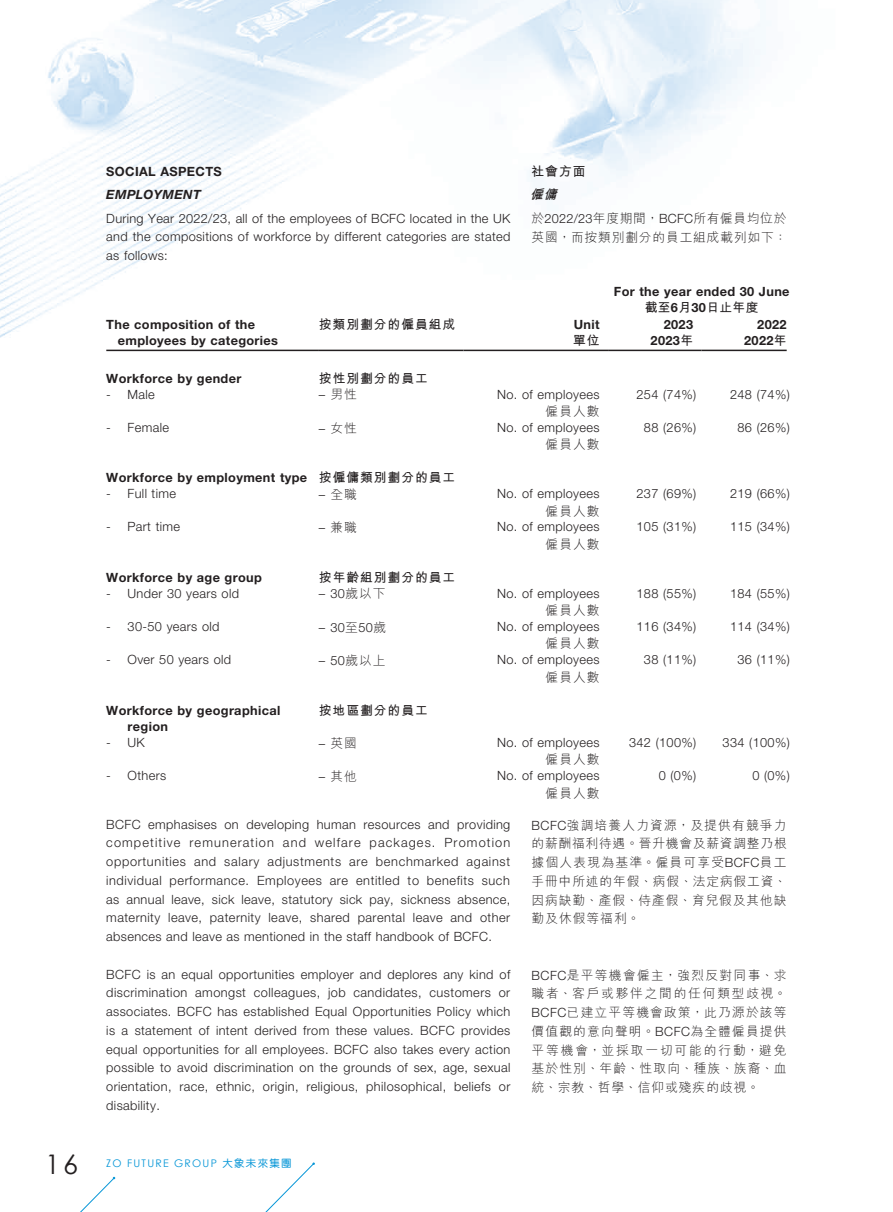
<style>
.page{position:relative;width:893px;height:1212px;background:#fff}
.page>*{position:absolute;margin:0;border:0;box-sizing:border-box;transform-origin:0 0}
.t1{font:27px "Century Gothic";color:#231f20}
.t2{font:300 12.75px/18.8px "Helvetica Neue LT Std";letter-spacing:.03em;color:#231f20;text-align:justify}
.t3{font:300 12.75px/18.8px "M Hei HK";letter-spacing:.08em;color:#231f20;text-align:justify}
.t4{font:700 12.75px/16.5px "Helvetica Neue LT Std";letter-spacing:.03em;color:#231f20}
.t5{font:700 12.75px "M Hei HK";letter-spacing:.08em;color:#231f20}
.t6{font:300 12.75px/23px "M Hei HK";letter-spacing:.055em;color:#231f20}
.t7{font:italic 700 12.75px "Helvetica Neue LT Std";letter-spacing:.03em;color:#231f20}
.t8{font:10.5px "Century Gothic";letter-spacing:.12em;color:#0696d7}
.s1{font-weight:700;font-style:italic}
.s2{font-family:"Helvetica Neue LT Std"}
.s3{font-family:"M Hei HK"}
.s4{font-family:"DF Yuan Std W5"}
</style>
<div class="page">
<img style="left:0;top:0;width:787px;height:1179px">
<svg style="left:250px;top:1162px;width:65px;height:50px"></svg>
<svg style="left:50px;top:1176px;width:65px;height:36px"></svg>
<hr style="left:106px;top:350px;width:213px;height:1px;background:#231f20">
<hr style="left:319px;top:350px;width:144px;height:1px;background:#231f20">
<hr style="left:463px;top:350px;width:145px;height:1px;background:#231f20">
<hr style="left:608px;top:350px;width:94px;height:1px;background:#231f20">
<hr style="left:702px;top:350px;width:85px;height:1px;background:#231f20">
<p class="t4" style="left:106px;top:163px;width:117px">SOCIAL ASPECTS</p>
<p class="t7" style="left:106px;top:187px;width:96px">EMPLOYMENT</p>
<p class="t2" style="left:106px;top:208px;width:406px">During Year 2022/23, all of the employees of BCFC located in the UK and the compositions of workforce by different categories are stated as follows:</p>
<p class="t5" style="left:531px;top:163px;width:55px">社會方面</p>
<p class="t6" style="left:530px;top:183px;width:258px"><span class="s1">僱傭<br></span>於<span class="s2">2022/23</span>年度期間，<span class="s2">BCFC</span>所有僱員均位於</p>
<p class="t3" style="left:531px;top:227px;width:257px">英國，而按類別劃分的員工組成載列如下：</p>
<p class="t4" style="left:614px;top:283px;width:177px">For the year ended 30 June</p>
<p class="t5" style="left:645px;top:298px;width:115px">截至<span class="s2">6</span>月<span class="s2">30</span>日止年度</p>
<p class="t4" style="left:118px;top:316px;width:162px;text-indent:-11px">The composition of the employees by categories</p>
<p class="t5" style="left:319px;top:315px;width:138px">按類別劃分的僱員組成</p>
<p class="t4" style="left:574px;top:316px;width:27px">Unit</p>
<p class="t4" style="left:664px;top:316px;width:31px">2023</p>
<p class="t4" style="left:757px;top:316px;width:31px">2022</p>
<p class="t5" style="left:573px;top:331px;width:28px">單位</p>
<p class="t4" style="left:651px;top:332px;width:44px">2023<span class="s3">年</span></p>
<p class="t4" style="left:744px;top:332px;width:44px">2022<span class="s3">年</span></p>
<p class="t4" style="left:106px;top:370px;width:137px">Workforce by gender</p>
<p class="t5" style="left:319px;top:369px;width:110px">按性別劃分的員工</p>
<p class="t2" style="left:106px;top:384px;width:50px">- Male</p>
<p class="t3" style="left:319px;top:385px;width:39px"><span class="s2">–</span> 男性</p>
<p class="t2" style="left:497px;top:384px;width:104px">No. of employees</p>
<p class="t3" style="left:546px;top:401px;width:55px">僱員人數</p>
<p class="t2" style="left:106px;top:418px;width:64px">- Female</p>
<p class="t3" style="left:319px;top:418px;width:39px"><span class="s2">–</span> 女性</p>
<p class="t2" style="left:497px;top:418px;width:104px">No. of employees</p>
<p class="t3" style="left:546px;top:435px;width:55px">僱員人數</p>
<p class="t4" style="left:106px;top:469px;width:351px">Workforce by employment type <span class="s3">按僱傭類別劃分的員工</span></p>
<p class="t2" style="left:106px;top:484px;width:71px">- Full time</p>
<p class="t3" style="left:319px;top:484px;width:39px"><span class="s2">–</span> 全職</p>
<p class="t2" style="left:497px;top:484px;width:104px">No. of employees</p>
<p class="t3" style="left:546px;top:501px;width:55px">僱員人數</p>
<p class="t2" style="left:106px;top:517px;width:75px">- Part time</p>
<p class="t3" style="left:319px;top:517px;width:39px"><span class="s2">–</span> 兼職</p>
<p class="t2" style="left:497px;top:517px;width:104px">No. of employees</p>
<p class="t3" style="left:546px;top:534px;width:55px">僱員人數</p>
<p class="t4" style="left:106px;top:569px;width:157px">Workforce by age group</p>
<p class="t5" style="left:319px;top:568px;width:138px">按年齡組別劃分的員工</p>
<p class="t2" style="left:106px;top:583px;width:134px">- Under 30 years old</p>
<p class="t2" style="left:319px;top:584px;width:68px">– 30<span class="s3">歲以下</span></p>
<p class="t2" style="left:497px;top:583px;width:104px">No. of employees</p>
<p class="t3" style="left:546px;top:600px;width:55px">僱員人數</p>
<p class="t2" style="left:106px;top:617px;width:115px">- 30-50 years old</p>
<p class="t2" style="left:319px;top:617px;width:69px">– 30<span class="s3">至</span>50<span class="s3">歲</span></p>
<p class="t2" style="left:497px;top:617px;width:104px">No. of employees</p>
<p class="t3" style="left:546px;top:634px;width:55px">僱員人數</p>
<p class="t2" style="left:106px;top:650px;width:126px">- Over 50 years old</p>
<p class="t2" style="left:319px;top:651px;width:68px">– 50<span class="s3">歲以上</span></p>
<p class="t2" style="left:497px;top:650px;width:104px">No. of employees</p>
<p class="t3" style="left:546px;top:667px;width:55px">僱員人數</p>
<p class="t4" style="left:128px;top:701px;width:154px;text-indent:-21px">Workforce by geographical region</p>
<p class="t5" style="left:319px;top:701px;width:110px">按地區劃分的員工</p>
<p class="t2" style="left:106px;top:733px;width:40px">- UK</p>
<p class="t3" style="left:319px;top:733px;width:39px"><span class="s2">–</span> 英國</p>
<p class="t2" style="left:497px;top:733px;width:104px">No. of employees</p>
<p class="t3" style="left:546px;top:750px;width:55px">僱員人數</p>
<p class="t2" style="left:106px;top:766px;width:61px">- Others</p>
<p class="t3" style="left:319px;top:766px;width:39px"><span class="s2">–</span> 其他</p>
<p class="t2" style="left:497px;top:766px;width:104px">No. of employees</p>
<p class="t3" style="left:546px;top:783px;width:55px">僱員人數</p>
<p class="t2" style="left:636px;top:384px;width:61px">254 (74%)</p>
<p class="t2" style="left:730px;top:384px;width:61px">248 (74%)</p>
<p class="t2" style="left:644px;top:418px;width:54px">88 (26%)</p>
<p class="t2" style="left:737px;top:418px;width:54px">86 (26%)</p>
<p class="t2" style="left:636px;top:484px;width:61px">237 (69%)</p>
<p class="t2" style="left:730px;top:484px;width:61px">219 (66%)</p>
<p class="t2" style="left:636px;top:517px;width:61px">105 (31%)</p>
<p class="t2" style="left:730px;top:517px;width:61px">115 (34%)</p>
<p class="t2" style="left:636px;top:583px;width:61px">188 (55%)</p>
<p class="t2" style="left:730px;top:583px;width:61px">184 (55%)</p>
<p class="t2" style="left:636px;top:617px;width:61px">116 (34%)</p>
<p class="t2" style="left:730px;top:617px;width:61px">114 (34%)</p>
<p class="t2" style="left:644px;top:650px;width:54px">38 (11%)</p>
<p class="t2" style="left:737px;top:650px;width:54px">36 (11%)</p>
<p class="t2" style="left:629px;top:733px;width:69px">342 (100%)</p>
<p class="t2" style="left:723px;top:733px;width:69px">334 (100%)</p>
<p class="t2" style="left:659px;top:766px;width:39px">0 (0%)</p>
<p class="t2" style="left:752px;top:766px;width:39px">0 (0%)</p>
<p class="t2" style="left:106px;top:814px;width:406px">BCFC emphasises on developing human resources and providing competitive remuneration and welfare packages. Promotion opportunities and salary adjustments are benchmarked against individual performance. Employees are entitled to benefits such as annual leave, sick leave, statutory sick pay, sickness absence, maternity leave, paternity leave, shared parental leave and other absences and leave as mentioned in the staff handbook of BCFC.</p>
<p class="t2" style="left:106px;top:964px;width:406px">BCFC is an equal opportunities employer and deplores any kind of discrimination amongst colleagues, job candidates, customers or associates. BCFC has established Equal Opportunities Policy which is a statement of intent derived from these values. BCFC provides equal opportunities for all employees. BCFC also takes every action possible to avoid discrimination on the grounds of sex, age, sexual orientation, race, ethnic, origin, religious, philosophical, beliefs or disability.</p>
<h1 class="t1" style="left:45px;top:1145px;width:35px">16</h1>
<p class="t8" style="left:106px;top:1156px;width:187px">ZO FUTURE GROUP <span class="s4">大象未來集團</span></p>
<p class="t3" style="left:531px;top:815px;width:257px"><span class="s2">BCFC</span>強調培養人力資源，及提供有競爭力的薪酬福利待遇。晉升機會及薪資調整乃根據個人表現為基準。僱員可享受<span class="s2">BCFC</span>員工手冊中所述的年假、病假、法定病假工資、因病缺勤、產假、侍產假、育兒假及其他缺勤及休假等福利。</p>
<p class="t3" style="left:531px;top:965px;width:257px"><span class="s2">BCFC</span>是平等機會僱主，強烈反對同事、求職者、客戶或夥伴之間的任何類型歧視。<span class="s2">BCFC</span>已建立平等機會政策，此乃源於該等價值觀的意向聲明。<span class="s2">BCFC</span>為全體僱員提供平等機會，並採取一切可能的行動，避免基於性別、年齡、性取向、種族、族裔、血統、宗教、哲學、信仰或殘疾的歧視。</p>
</div>
